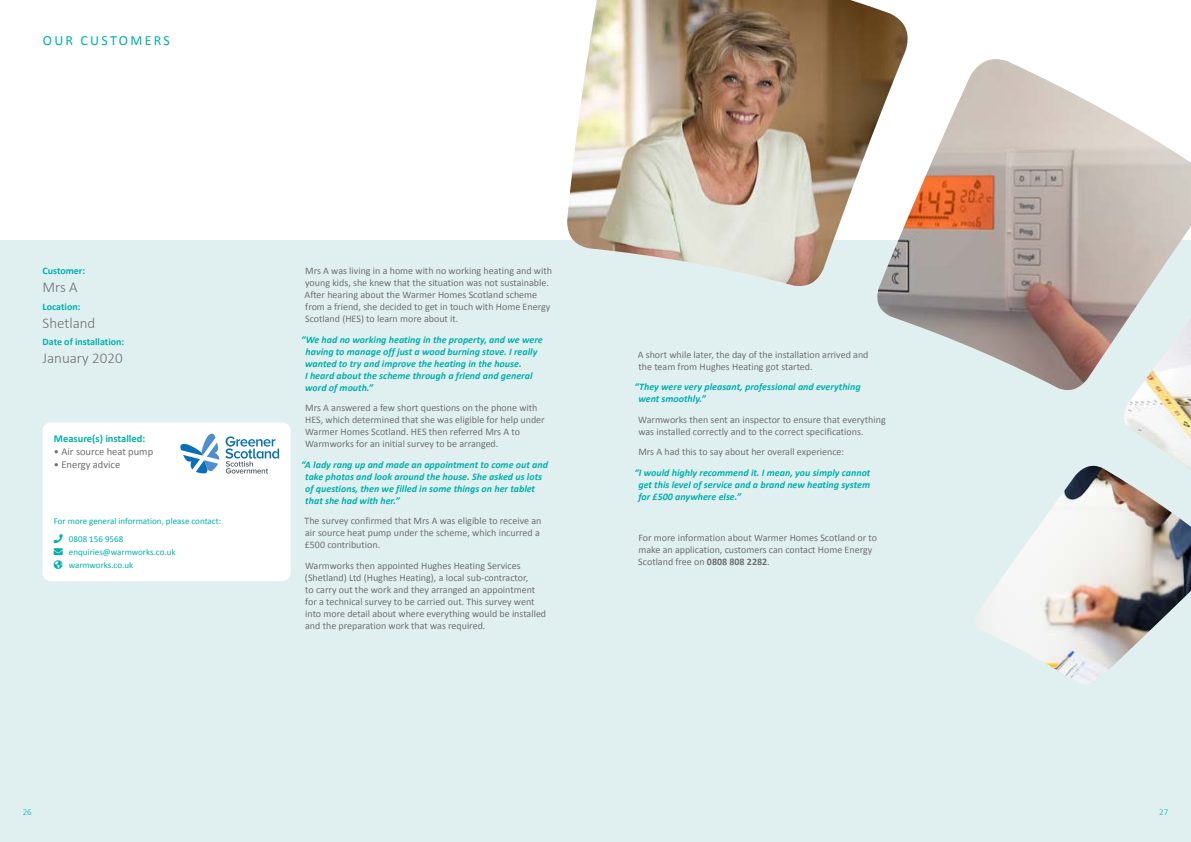
<style>
.page{position:relative;width:1191px;height:842px;background:#fff}
.page>*{position:absolute;margin:0;border:0;box-sizing:border-box;transform-origin:0 0}
.t1{font:300 15px "Calibri";color:#706f6f}
.t2{font:14px "Calibri";letter-spacing:.165em;color:#00b0ad}
.t3{font:10.5px "Calibri";color:#706f6f}
.t4{font:700 10.5px "Calibri";color:#00b0ad}
.t5{font:10px/12px "Calibri";color:#706f6f}
.t6{font:italic 700 10px/12px "Calibri";color:#00b0ad}
.t7{font:700 10px "Calibri";color:#00b0ad}
.t8{font:9px/18px "Calibri";color:#00b0ad}
.t9{font:300 9px "Calibri";color:#00b0ad}
.s1{font-weight:700}
</style>
<div class="page">
<div style="left:0;top:241px;width:1191px;height:601px;background:#e0f0f0"></div>
<img style="left:877px;top:59px;width:314px;height:331px">
<img style="left:567px;top:0;width:340px;height:286px">
<div style="left:43px;top:422px;width:248px;height:159px;background:#fff;border-radius:9px"></div>
<svg style="left:225px;top:436px;width:54px;height:38px"></svg>
<svg style="left:180px;top:434px;width:39px;height:40px"></svg>
<img style="left:1123px;top:318px;width:68px;height:148px">
<img style="left:975px;top:466px;width:216px;height:218px">
<h2 class="t2" style="left:43px;top:31px;width:129px">OUR CUSTOMERS</h2>
<p class="t7" style="left:43px;top:264px;width:44px">Customer:</p>
<h1 class="t1" style="left:43px;top:278px;width:37px">Mrs A</h1>
<p class="t7" style="left:43px;top:300px;width:40px">Location:</p>
<h1 class="t1" style="left:43px;top:313px;width:54px">Shetland</h1>
<p class="t7" style="left:43px;top:336px;width:83px">Date of installation:</p>
<h1 class="t1" style="left:43px;top:349px;width:82px">January 2020</h1>
<p class="t4" style="left:54px;top:432px;width:93px">Measure(s) installed:</p>
<p class="t3" style="left:54px;top:444px;width:101px">• Air source heat pump</p>
<p class="t3" style="left:54px;top:457px;width:68px">• Energy advice</p>
<p class="t8" style="left:69px;top:512px;width:154px;text-indent:-15px">For more general information, please contact:<br>0808 156 9568</p>
<p class="t8" style="left:69px;top:546px;width:108px;line-height:13.2px;text-indent:-15px">→ enquiries@warmworks.co.uk warmworks.co.uk</p>
<p class="t5" style="left:304px;top:265px;width:249px">Mrs A was living in a home with no working heating and with young kids, she knew that the situation was not sustainable.<br>After hearing about the Warmer Homes Scotland scheme from a friend, she decided to get in touch with Home Energy Scotland (HES) to learn more about it.</p>
<p class="t6" style="left:305px;top:333px;width:239px;text-indent:-4px">“We had no working heating in the property, and we were having to manage off just a wood burning stove. I really wanted to try and improve the heating in the house.<br>I heard about the scheme through a friend and general word of mouth.”</p>
<p class="t5" style="left:305px;top:402px;width:241px">Mrs A answered a few short questions on the phone with HES, which determined that she was eligible for help under Warmer Homes Scotland. HES then referred Mrs A to Warmworks for an initial survey to be arranged.</p>
<p class="t6" style="left:305px;top:458px;width:244px;text-indent:-4px">“A lady rang up and made an appointment to come out and take photos and look around the house. She asked us lots of questions, then we filled in some things on her tablet that she had with her.”</p>
<p class="t5" style="left:304px;top:515px;width:238px">The survey confirmed that Mrs A was eligible to receive an air source heat pump under the scheme, which incurred a £500 contribution.</p>
<p class="t5" style="left:305px;top:559px;width:243px">Warmworks then appointed Hughes Heating Services (Shetland) Ltd (Hughes Heating), a local sub-contractor,<br>to carry out the work and they arranged an appointment for a technical survey to be carried out. This survey went into more detail about where everything would be installed and the preparation work that was required.</p>
<p class="t5" style="left:638px;top:348px;width:232px">A short while later, the day of the installation arrived and the team from Hughes Heating got started.</p>
<p class="t6" style="left:638px;top:380px;width:224px;text-indent:-4px">“They were very pleasant, professional and everything went smoothly.”</p>
<p class="t5" style="left:638px;top:413px;width:249px">Warmworks then sent an inspector to ensure that everything was installed correctly and to the correct specifications.</p>
<p class="t5" style="left:638px;top:446px;width:207px">Mrs A had this to say about her overall experience:</p>
<p class="t6" style="left:638px;top:466px;width:233px;text-align:justify;text-indent:-4px">“I would highly recommend it. I mean, you simply cannot get this level of service and a brand new heating system for £500 anywhere else.”</p>
<p class="t5" style="left:638px;top:531px;width:240px">For more information about Warmer Homes Scotland or to make an application, customers can contact Home Energy<br>Scotland free on <span class="s1">0808 808 2282</span>.</p>
<p class="t9" style="left:23px;top:806px;width:11px">26</p>
<p class="t9" style="left:1159px;top:806px;width:11px">27</p>
</div>
